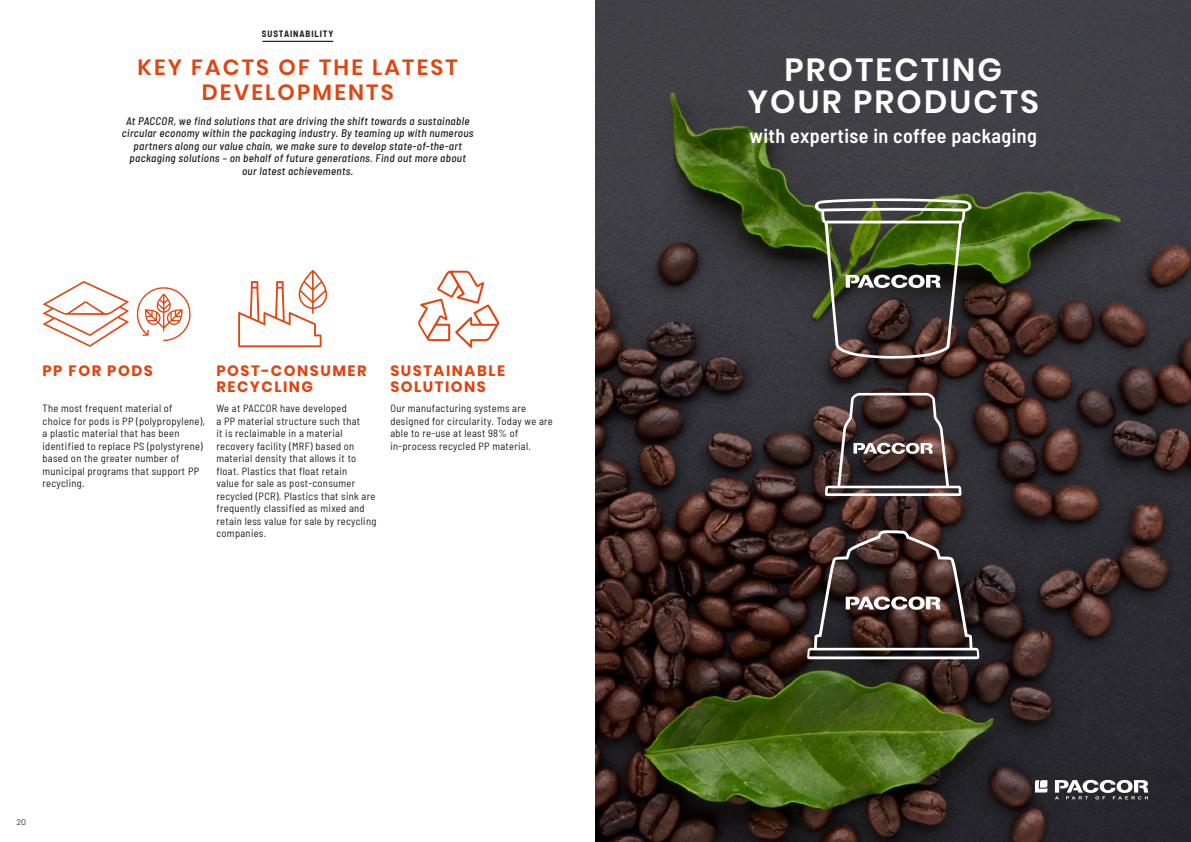
<style>
.page{position:relative;width:1191px;height:842px;background:#fff}
.page>*{position:absolute;margin:0;border:0;box-sizing:border-box;transform-origin:0 0}
.t1{font:600 32px/32px "Poppins";letter-spacing:.07em;color:#fff;text-align:center}
.t2{font:600 22px/25px "Poppins";letter-spacing:.1em;color:#e04512;text-align:center}
.t3{font:600 semi-condensed 20px "Barlow";letter-spacing:.02em;color:#fff}
.t4{font:700 15px/16px "Poppins";letter-spacing:.1em;color:#e04512}
.t5{font:italic 500 semi-condensed 11px/12.5px "Barlow";letter-spacing:.03em;color:#1d1d1b;text-align:center}
.t6{font:semi-condensed 10.5px/12.5px "Barlow";letter-spacing:.03em;color:#1d1d1b}
.t7{font:700 semi-condensed 9px "Barlow";letter-spacing:.1em;color:#1d1d1b}
.t8{font:300 8px "Poppins";color:#1d1d1b}
</style>
<div class="page">
<img style="left:595px;top:264px;width:596px;height:578px">
<svg style="left:595px;top:0;width:596px;height:264px;background:#3f433e"></svg>
<hr style="left:262px;top:41px;width:71px;height:1px;background:#1d1d1b">
<svg style="left:1035px;top:780px;width:12px;height:12px"></svg>
<svg style="left:1055px;top:780px;width:93px;height:19px"></svg>
<svg style="left:43px;top:281px;width:86px;height:66px"></svg>
<svg style="left:136px;top:287px;width:55px;height:54px"></svg>
<svg style="left:418px;top:270px;width:81px;height:78px"></svg>
<svg style="left:238px;top:270px;width:89px;height:77px"></svg>
<svg style="left:807px;top:530px;width:172px;height:129px;background:#4d3d3b"></svg>
<svg style="left:825px;top:393px;width:136px;height:103px;background:#554848"></svg>
<img style="left:814px;top:198px;width:157px;height:161px">
<p class="t7" style="left:262px;top:28px;width:73px">SUSTAINABILITY</p>
<h2 class="t2" style="left:138px;top:55px;width:322px">KEY FACTS OF THE LATEST<br>DEVELOPMENTS</h2>
<p class="t5" style="left:122px;top:114px;width:353px">At PACCOR, we find solutions that are driving the shift towards a sustainable circular economy within the packaging industry. By teaming up with numerous partners along our value chain, we make sure to develop state-of-the-art packaging solutions – on behalf of future generations. Find out more about our latest achievements.</p>
<h3 class="t4" style="left:43px;top:363px;width:112px">PP FOR PODS</h3>
<h3 class="t4" style="left:216px;top:363px;width:152px">POST-CONSUMER<br>RECYCLING</h3>
<h3 class="t4" style="left:390px;top:363px;width:116px">SUSTAINABLE<br>SOLUTIONS</h3>
<p class="t6" style="left:43px;top:402px;width:164px">The most frequent material of<br>choice for pods is PP (polypropylene), a plastic material that has been identified to replace PS (polystyrene) based on the greater number of municipal programs that support PP recycling.</p>
<p class="t6" style="left:216px;top:402px;width:161px">We at PACCOR have developed<br>a PP material structure such that<br>it is reclaimable in a material recovery facility (MRF) based on material density that allows it to float. Plastics that float retain<br>value for sale as post-consumer recycled (PCR). Plastics that sink are frequently classified as mixed and retain less value for sale by recycling companies.</p>
<p class="t6" style="left:390px;top:401px;width:164px">Our manufacturing systems are designed for circularity. Today we are able to re-use at least 98% of in-process recycled PP material.</p>
<p class="t8" style="left:16px;top:817px;width:11px">20</p>
<h1 class="t1" style="left:747px;top:54px;width:293px">PROTECTING<br>YOUR PRODUCTS</h1>
<h3 class="t3" style="left:749px;top:121px;width:289px">with expertise in coffee packaging</h3>
</div>
